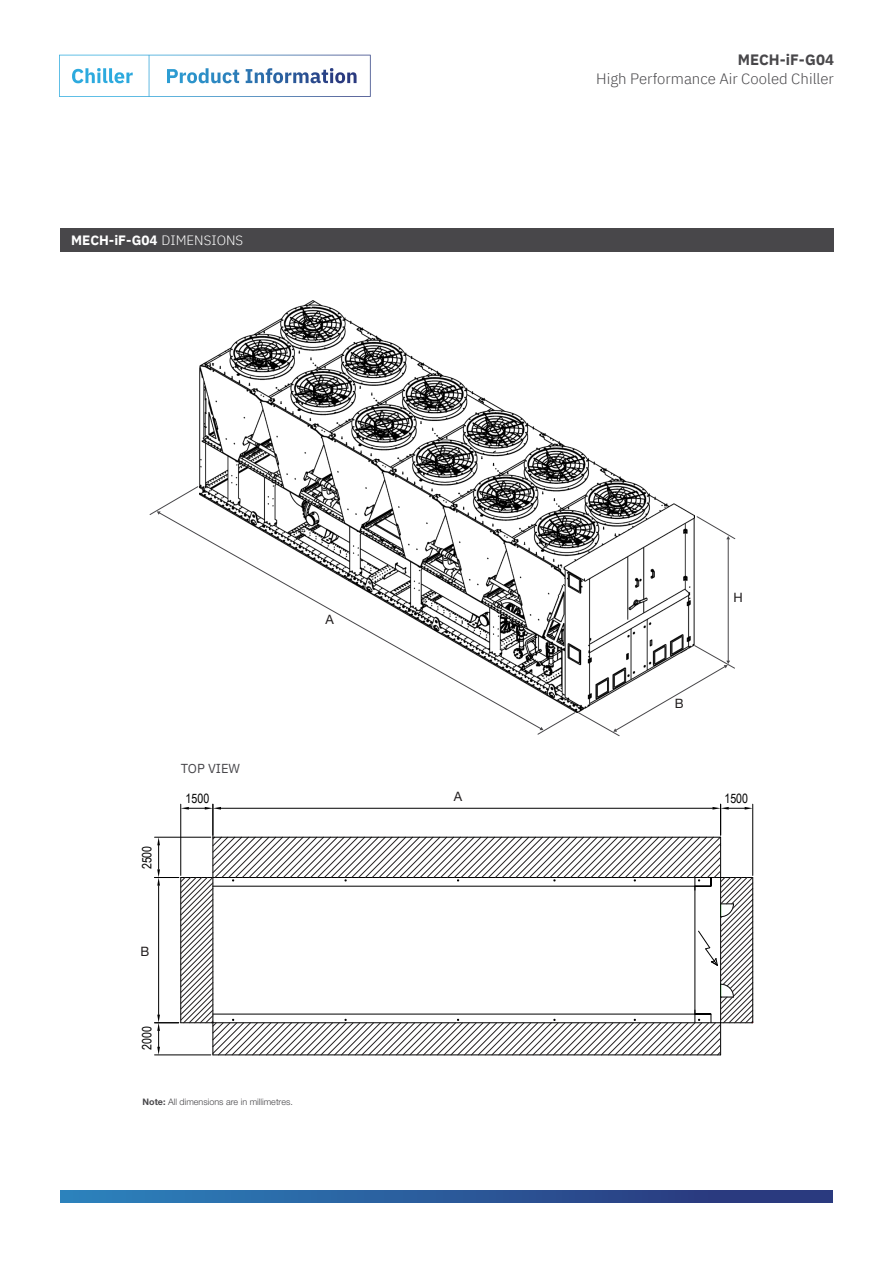
<style>
.page{position:relative;width:893px;height:1263px;background:#fff}
.page>*{position:absolute;margin:0;border:0;box-sizing:border-box;transform-origin:0 0}
.t1{font:300 15px "IBM Plex Sans";color:#48474a}
.t2{font:700 15px "IBM Plex Sans";color:#48474a}
.t3{font:700 13.5px "IBM Plex Sans";color:#fff}
.t4{font:12.9px "Arial Narrow";color:#000}
.t5{font:12.9px "IBM Plex Sans";color:#48474b}
.t6{font:12.9px "Helvetica Neue LT Pro";color:#231f20}
.t7{font:300 9px "Helvetica Neue LT Pro";color:#48474a}
.s1{font-weight:300}
.s2{font-weight:700}
</style>
<div class="page">
<svg style="left:60px;top:1190px;width:773px;height:13px;background:#2a5a9a"></svg>
<div style="left:60px;top:228px;width:773px;height:23px;background:#48474a"></div>
<img style="left:200px;top:301px;width:494px;height:344px">
<svg style="left:162px;top:512px;width:380px;height:215px"></svg>
<svg style="left:149px;top:486px;width:50px;height:29px"></svg>
<hr style="left:728px;top:539px;width:1px;height:122px;background:#48474a">
<svg style="left:696px;top:516px;width:40px;height:24px"></svg>
<svg style="left:537px;top:645px;width:198px;height:92px"></svg>
<hr style="left:180px;top:804px;width:1px;height:71px;background:#000">
<hr style="left:212px;top:804px;width:1px;height:73px;background:#000">
<hr style="left:221px;top:808px;width:491px;height:1px;background:#000">
<svg style="left:181px;top:807px;width:40px;height:3px"></svg>
<hr style="left:720px;top:804px;width:1px;height:31px;background:#000">
<hr style="left:752px;top:804px;width:1px;height:71px;background:#000">
<svg style="left:712px;top:807px;width:41px;height:3px"></svg>
<svg style="left:155px;top:837px;width:599px;height:218px"></svg>
<hr style="left:212px;top:1023px;width:1px;height:32px;background:#000">
<hr style="left:752px;top:877px;width:1px;height:146px;background:#000">
<svg style="left:59px;top:55px;width:312px;height:42px"></svg>
<h2 class="t3" style="left:71px;top:229px;width:174px">MECH-iF-G04 <span class="s1">DIMENSIONS</span></h2>
<h3 class="t5" style="left:181px;top:759px;width:61px">TOP VIEW</h3>
<h3 class="t6" style="left:326px;top:611px;width:10px">A</h3>
<h1 class="t2" style="left:738px;top:48px;width:98px">MECH-iF-G04</h1>
<h1 class="t1" style="left:596px;top:68px;width:239px">High Performance Air Cooled Chiller</h1>
<h3 class="t6" style="left:675px;top:696px;width:10px">B</h3>
<h3 class="t6" style="left:734px;top:590px;width:11px">H</h3>
<h3 class="t4" style="left:137px;top:869px;width:25px;rotate:-90deg">2500</h3>
<h3 class="t6" style="left:140px;top:944px;width:10px">B</h3>
<h3 class="t4" style="left:137px;top:1050px;width:25px;rotate:-90deg">2000</h3>
<h3 class="t6" style="left:454px;top:788px;width:10px">A</h3>
<h3 class="t4" style="left:186px;top:788px;width:25px">1500</h3>
<h3 class="t4" style="left:724px;top:788px;width:25px">1500</h3>
<p class="t7" style="left:143px;top:1096px;width:152px"><span class="s2">Note:</span> All dimensions are in millimetres.</p>
</div>
